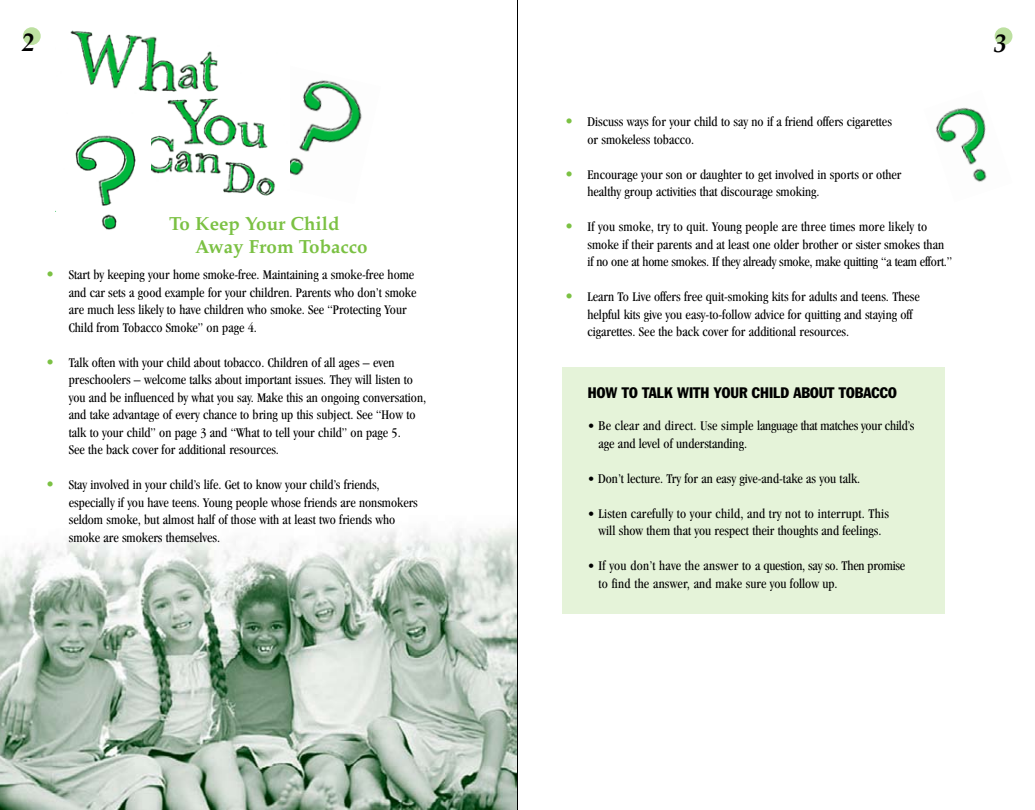
<style>
.page{position:relative;width:1035px;height:810px;background:#fff}
.page>*{position:absolute;margin:0;border:0;box-sizing:border-box;transform-origin:0 0}
.t1{font:italic 700 25.75px "Palatino";color:#000}
.t2{font:700 18.75px/22.5px "Palatino";color:#7bc143}
.t3{font:condensed 15px "Franklin Gothic";color:#000}
.t4{font:condensed 13.75px/17.5px "Garamond";color:#000}
.s1{font-size:16.25px;color:#7bc143}
</style>
<div class="page">
<img style="left:0;top:528px;width:517px;height:282px">
<img style="left:290px;top:80px;width:72px;height:96px">
<img style="left:70px;top:30px;width:205px;height:166px">
<div style="left:562px;top:368px;width:383px;height:246px;background:#e5f3d9"></div>
<div style="left:995px;top:27px;width:17px;height:18px;background:#bde0a1;border-radius:50%"></div>
<div style="left:23px;top:27px;width:18px;height:18px;background:#bde0a1;border-radius:50%"></div>
<img style="left:70px;top:116px;width:81px;height:114px">
<hr style="left:517px;top:0;width:1px;height:810px;background:#000">
<img style="left:936px;top:107px;width:51px;height:75px">
<h1 class="t1" style="left:22px;top:26px;width:14px">2</h1>
<h1 class="t1" style="left:994px;top:27px;width:14px">3</h1>
<h2 class="t2" style="left:195px;top:215px;width:174px;text-indent:-26px">To Keep Your Child<br>Away From Tobacco</h2>
<p class="t4" style="left:69px;top:266px;width:349px;text-indent:-23px"><span class="s1">•</span> Start by keeping your home smoke-free. Maintaining a smoke-free home and car sets a good example for your children. Parents who don’t smoke are much less likely to have children who smoke. See “Protecting Your Child from Tobacco Smoke” on page 4.</p>
<p class="t4" style="left:69px;top:353px;width:359px;text-indent:-23px"><span class="s1">•</span> Talk often with your child about tobacco. Children of all ages – even preschoolers – welcome talks about important issues. They will listen to you and be influenced by what you say. Make this an ongoing conversation, and take advantage of every chance to bring up this subject. See “How to talk to your child” on page 3 and “What to tell your child” on page 5.<br>See the back cover for additional resources.</p>
<p class="t4" style="left:69px;top:476px;width:351px;text-indent:-23px"><span class="s1">•</span> Stay involved in your child’s life. Get to know your child’s friends, especially if you have teens. Young people whose friends are nonsmokers seldom smoke, but almost half of those with at least two friends who smoke are smokers themselves.</p>
<p class="t4" style="left:588px;top:113px;width:306px;text-indent:-23px"><span class="s1">•</span> Discuss ways for your child to say no if a friend offers cigarettes or smokeless tobacco.</p>
<p class="t4" style="left:588px;top:165px;width:315px;text-indent:-23px"><span class="s1">•</span> Encourage your son or daughter to get involved in sports or other healthy group activities that discourage smoking.</p>
<p class="t4" style="left:588px;top:218px;width:366px;text-indent:-23px"><span class="s1">•</span> If you smoke, try to quit. Young people are three times more likely to smoke if their parents and at least one older brother or sister smokes than if no one at home smokes. If they already smoke, make quitting “a team effort.”</p>
<p class="t4" style="left:588px;top:288px;width:334px;text-indent:-23px"><span class="s1">•</span> Learn To Live offers free quit-smoking kits for adults and teens. These helpful kits give you easy-to-follow advice for quitting and staying off cigarettes. See the back cover for additional resources.</p>
<p class="t3" style="left:588px;top:383px;width:310px">HOW TO TALK WITH YOUR CHILD ABOUT TOBACCO</p>
<p class="t4" style="left:599px;top:417px;width:317px;text-indent:-11px">• Be clear and direct. Use simple language that matches your child’s age and level of understanding.</p>
<p class="t4" style="left:588px;top:469px;width:274px">• Don’t lecture. Try for an easy give-and-take as you talk.</p>
<p class="t4" style="left:588px;top:504px;width:303px;text-align:center">• Listen carefully to your child, and try not to interrupt. This will show them that you respect their thoughts and feelings.</p>
<p class="t4" style="left:599px;top:557px;width:308px;text-indent:-11px">• If you don’t have the answer to a question, say so. Then promise to find the answer, and make sure you follow up.</p>
</div>
